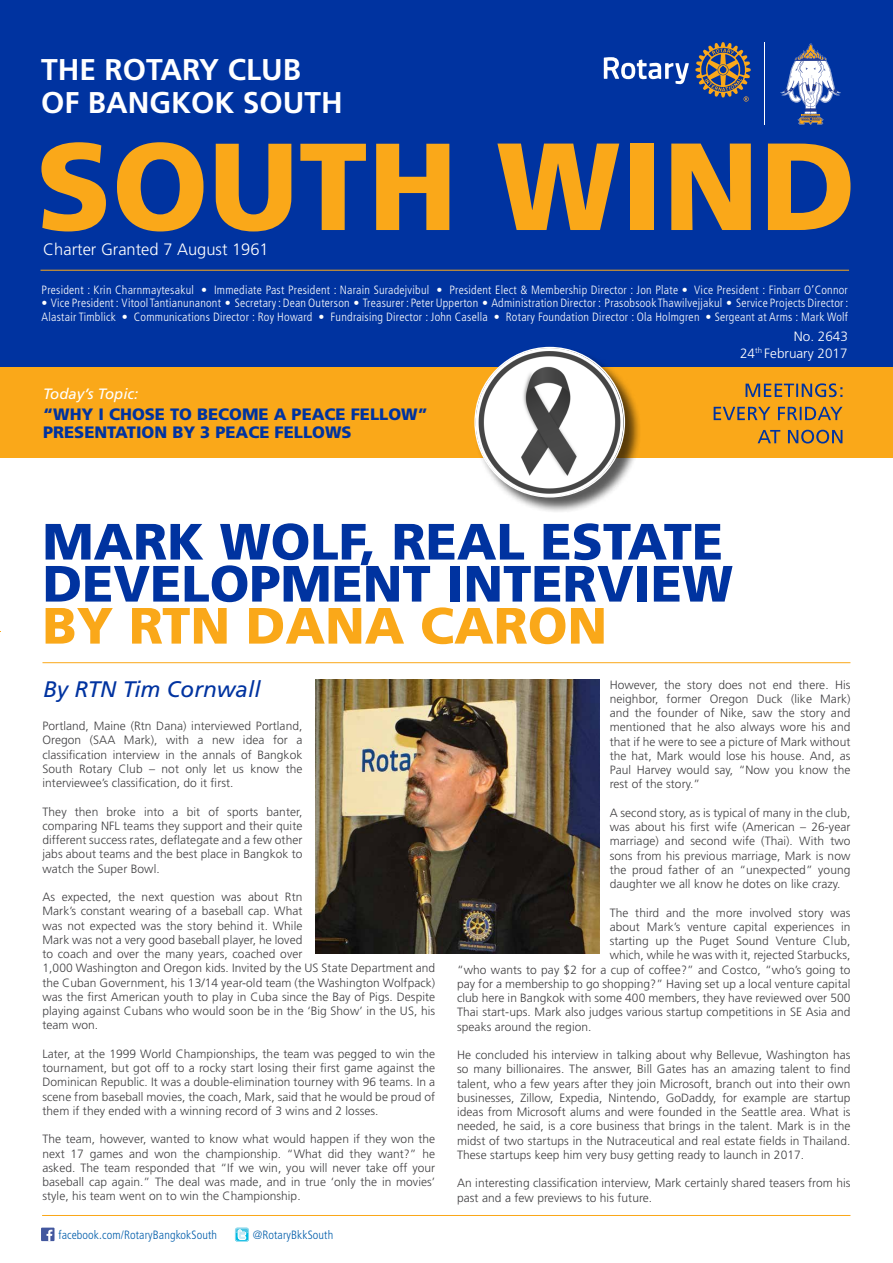
<style>
.page{position:relative;width:893px;height:1263px;background:#fff}
.page>*{position:absolute;margin:0;border:0;box-sizing:border-box;transform-origin:0 0}
.t1{font:900 123.6px "Frutiger";letter-spacing:.005em;color:#faa819}
.t2{font:900 51px/42px "Frutiger";color:#0033a0}
.t3{font:900 51px "Frutiger";color:#faa819}
.t4{font:700 30px/33px "Frutiger";color:#fff}
.t5{font:italic 22.5px "Frutiger";color:#0033a0}
.t6{font:900 16.5px/18px "Frutiger";color:#0033a0}
.t7{font:300 16.5px "Frutiger";color:#fff}
.t8{font:italic 15px "Frutiger";color:#fff}
.t9{font:300 13.5px/16.2px "Frutiger";color:#fff;text-align:right}
.t10{font:300 12px/14.2px "Frutiger";letter-spacing:.005em;color:#414042;text-align:justify}
.t11{font:300 condensed 12px/13.5px "Frutiger LT Std";letter-spacing:.02em;color:#fff}
.t12{font:300 condensed 12px "Frutiger LT Std";letter-spacing:.01em;color:#005daa}
.s1{font-size:123.9px}
</style>
<div class="page">
<div style="left:0;top:364px;width:893px;height:94px;background:#faa819"></div>
<div style="left:0;top:0;width:893px;height:366px;background:#0033a0"></div>
<svg style="left:604px;top:57px;width:85px;height:27px"></svg>
<svg style="left:695px;top:42px;width:146px;height:83px"></svg>
<hr style="left:40px;top:270px;width:809px;height:1px;background:#faa819">
<hr style="left:42px;top:662px;width:808px;height:1px;background:#faa819">
<div style="left:41px;top:1227px;width:14px;height:14px;background:#42579e"></div>
<svg style="left:47px;top:1229px;width:5px;height:12px"></svg>
<svg style="left:235px;top:1227px;width:14px;height:15px"></svg>
<hr style="left:42px;top:1215px;width:808px;height:1px;background:#faa819">
<svg style="left:758px;top:430px;width:84px;height:13px"></svg>
<svg style="left:714px;top:407px;width:128px;height:13px"></svg>
<svg style="left:746px;top:383px;width:96px;height:14px"></svg>
<div style="left:475px;top:347px;width:166px;height:167px;background:#000;opacity:.65"></div>
<img style="left:475px;top:348px;width:149px;height:149px;border-radius:75px">
<img style="left:315px;top:679px;width:284px;height:275px">
<h3 class="t4" style="left:41px;top:53px;width:303px">THE ROTARY CLUB<br>OF BANGKOK SOUTH</h3>
<h1 class="t1" style="left:36px;top:112px;width:822px">SOUTH <span class="s1">WIND</span></h1>
<h3 class="t7" style="left:43px;top:240px;width:227px">Charter Granted 7 August 1961</h3>
<p class="t11" style="left:42px;top:283px;width:808px">President : Krin Charnmaytesakul • Immediate Past President : Narain Suradejvibul • President Elect &amp; Membership Director : Jon Plate • Vice President : Finbarr O’Connor</p>
<p class="t11" style="left:42px;top:296px;width:808px">• Vice President : Vitool Tantianunanont • Secretary : Dean Outerson • Treasurer : Peter Upperton • Administration Director : Prasobsook Thawilvejjakul • Service Projects Director :<br>Alastair Timblick • Communications Director : Roy Howard • Fundraising Director : John Casella • Rotary Foundation Director : Ola Holmgren • Sergeant at Arms : Mark Wolf</p>
<p class="t8" style="left:43px;top:385px;width:97px">Today’s Topic:</p>
<h3 class="t6" style="left:43px;top:405px;width:386px">“WHY I CHOSE TO BECOME A PEACE FELLOW”<br>PRESENTATION BY 3 PEACE FELLOWS</h3>
<p class="t9" style="left:740px;top:329px;width:109px">No. 2643<br>24<sup>th</sup> February 2017</p>
<h2 class="t2" style="left:43px;top:520px;width:692px">MARK WOLF, REAL ESTATE<br>DEVELOPMENT INTERVIEW</h2>
<h2 class="t3" style="left:43px;top:595px;width:566px">BY RTN DANA CARON</h2>
<h3 class="t5" style="left:43px;top:676px;width:219px">By RTN Tim Cornwall</h3>
<p class="t10" style="left:42px;top:719px;width:261px">Portland, Maine (Rtn Dana) interviewed Portland, Oregon (SAA Mark), with a new idea for a classification interview in the annals of Bangkok South Rotary Club – not only let us know the interviewee’s classification, do it first.</p>
<p class="t10" style="left:42px;top:804px;width:261px">They then broke into a bit of sports banter, comparing NFL teams they support and their quite different success rates, deflategate and a few other jabs about teams and the best place in Bangkok to watch the Super Bowl.</p>
<p class="t10" style="left:42px;top:890px;width:394px;text-align:left">As expected, the next question was about Rtn<br>Mark’s constant wearing of a baseball cap. What<br>was not expected was the story behind it. While<br>Mark was not a very good baseball player, he loved<br>to coach and over the many years, coached over<br>1,000 Washington and Oregon kids. Invited by the US State Department and the Cuban Government, his 13/14 year-old team (the Washington Wolfpack) was the first American youth to play in Cuba since the Bay of Pigs. Despite playing against Cubans who would soon be in the ‘Big Show’ in the US, his team won.</p>
<p class="t10" style="left:42px;top:1046px;width:394px">Later, at the 1999 World Championships, the team was pegged to win the tournament, but got off to a rocky start losing their first game against the Dominican Republic. It was a double-elimination tourney with 96 teams. In a scene from baseball movies, the coach, Mark, said that he would be proud of them if they ended with a winning record of 3 wins and 2 losses.</p>
<p class="t10" style="left:42px;top:1132px;width:394px">The team, however, wanted to know what would happen if they won the next 17 games and won the championship. “What did they want?” he asked. The team responded that “If we win, you will never take off your baseball cap again.” The deal was made, and in true ‘only the in movies’ style, his team went on to win the Championship.</p>
<p class="t12" style="left:58px;top:1227px;width:160px">facebook.com/RotaryBangkokSouth</p>
<p class="t12" style="left:253px;top:1227px;width:82px">@RotaryBkkSouth</p>
<p class="t10" style="left:610px;top:677px;width:242px">However, the story does not end there. His neighbor, former Oregon Duck (like Mark) and the founder of Nike, saw the story and mentioned that he also always wore his and that if he were to see a picture of Mark without the hat, Mark would lose his house. And, as Paul Harvey would say, “Now you know the rest of the story.”</p>
<p class="t10" style="left:610px;top:806px;width:242px">A second story, as is typical of many in the club, was about his first wife (American – 26-year marriage) and second wife (Thai). With two sons from his previous marriage, Mark is now the proud father of an “unexpected” young daughter we all know he dotes on like crazy.</p>
<p class="t10" style="left:610px;top:905px;width:242px">The third and the more involved story was</p>
<p class="t10" style="left:610px;top:920px;width:242px">about Mark’s venture capital experiences in</p>
<p class="t10" style="left:610px;top:934px;width:242px">starting up the Puget Sound Venture Club,</p>
<p class="t10" style="left:610px;top:948px;width:242px">which, while he was with it, rejected Starbucks,</p>
<p class="t10" style="left:457px;top:962px;width:395px">“who wants to pay $2 for a cup of coffee?” and Costco, “who’s going to</p>
<p class="t10" style="left:457px;top:977px;width:395px">pay for a membership to go shopping?” Having set up a local venture capital</p>
<p class="t10" style="left:457px;top:991px;width:395px">club here in Bangkok with some 400 members, they have reviewed over 500</p>
<p class="t10" style="left:457px;top:1005px;width:395px">Thai start-ups. Mark also judges various startup competitions in SE Asia and</p>
<p class="t10" style="left:457px;top:1019px;width:136px">speaks around the region.</p>
<p class="t10" style="left:457px;top:1048px;width:395px">He concluded his interview in talking about why Bellevue, Washington has so many billionaires. The answer, Bill Gates has an amazing talent to find talent, who a few years after they join Microsoft, branch out into their own businesses, Zillow, Expedia, Nintendo, GoDaddy, for example are startup ideas from Microsoft alums and were founded in the Seattle area. What is needed, he said, is a core business that brings in the talent. Mark is in the midst of two startups in the Nutraceutical and real estate fields in Thailand.<br>These startups keep him very busy getting ready to launch in 2017.</p>
<p class="t10" style="left:457px;top:1176px;width:395px">An interesting classification interview, Mark certainly shared teasers from his past and a few previews to his future.</p>
</div>
